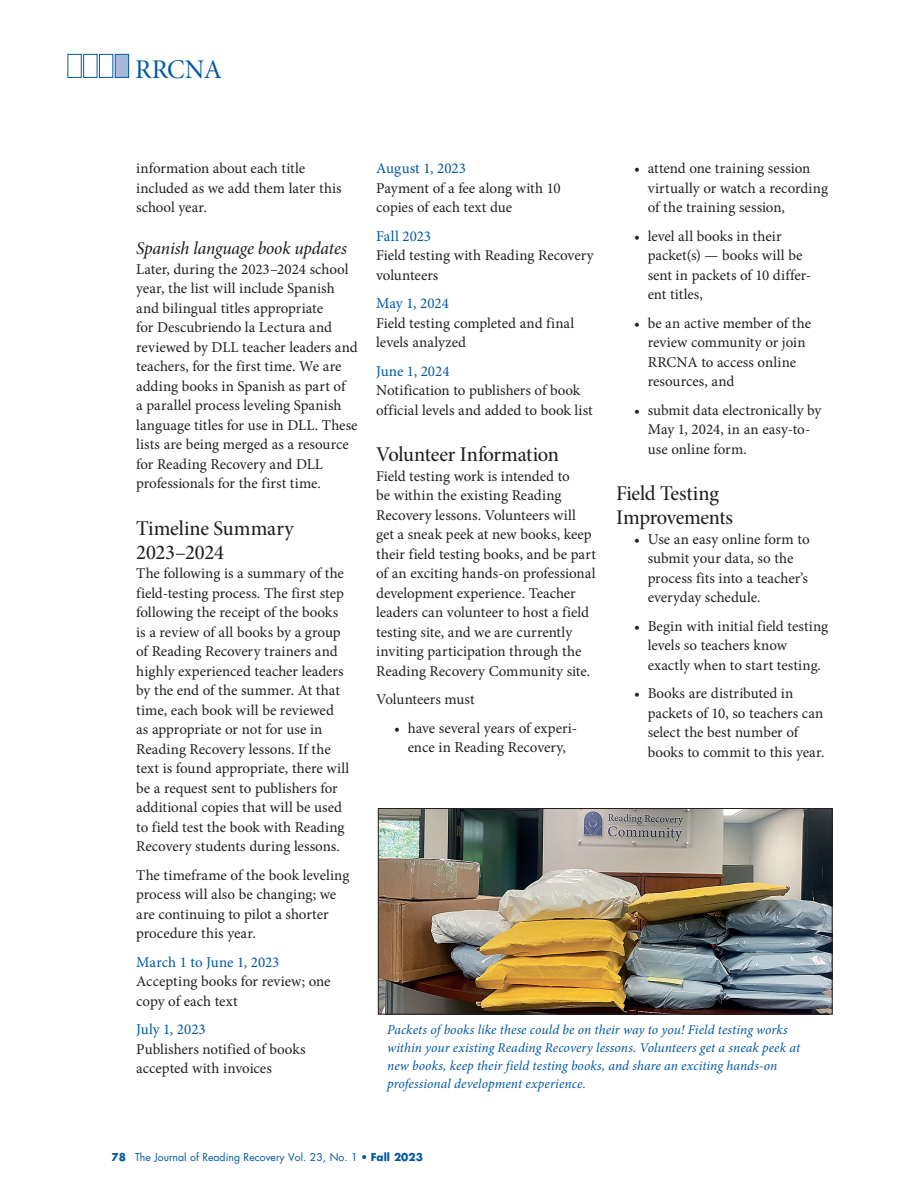
<style>
.page{position:relative;width:918px;height:1188px;background:#fff}
.page>*{position:absolute;margin:0;border:0;box-sizing:border-box;transform-origin:0 0}
.t1{font:27px "Minion Pro Subh";letter-spacing:-.015em;color:#0158a1}
.Subhead{font:21px/24px "Minion Pro Medium Subh";letter-spacing:-.015em;color:#231f20}
.Sub-Subhead{font:18px "Minion Pro Medium It Subh";letter-spacing:-.01em;color:#231f20}
.Text{font:15px/19.5px "Minion Pro";color:#231f20}
.t2{font:italic 13.5px/18px "Minion Pro";letter-spacing:.005em;color:#0158a1}
.t3{font:10.5px "Futura Std";color:#0158a1}
.s1{color:#0158a1}
.s2{font-weight:700}
</style>
<div class="page">
<div style="left:68px;top:54px;width:14px;height:24px;background:#fff;border:1px solid #0158a1"></div>
<div style="left:83px;top:54px;width:14px;height:24px;background:#fff;border:1px solid #0158a1"></div>
<div style="left:99px;top:54px;width:14px;height:24px;background:#fff;border:1px solid #0158a1"></div>
<div style="left:115px;top:54px;width:14px;height:24px;background:#aab9db;border:1px solid #0158a1"></div>
<img style="left:380px;top:810px;width:450px;height:202px">
<div style="left:378px;top:808px;width:454px;height:206px;border:1px solid #231f20"></div>
<h1 class="t1" style="left:135px;top:52px;width:88px">RRCNA</h1>
<p class="Text" style="left:136px;top:159px;width:207px">information about each title included as we add them later this school year.</p>
<p class="Sub-Subhead" style="left:136px;top:237px;width:212px">Spanish language book updates</p>
<p class="Text" style="left:136px;top:259px;width:223px">Later, during the 2023–2024 school year, the list will include Spanish and bilingual titles appropriate<br>for Descubriendo la Lectura and reviewed by DLL teacher leaders and teachers, for the first time. We are adding books in Spanish as part of<br>a parallel process leveling Spanish language titles for use in DLL. These lists are being merged as a resource for Reading Recovery and DLL professionals for the first time.</p>
<p class="Subhead" style="left:136px;top:516px;width:159px">Timeline Summary<br>2023–2024</p>
<p class="Text" style="left:136px;top:564px;width:215px">The following is a summary of the field-testing process. The first step following the receipt of the books is a review of all books by a group of Reading Recovery trainers and highly experienced teacher leaders by the end of the summer. At that time, each book will be reviewed as appropriate or not for use in Reading Recovery lessons. If the text is found appropriate, there will be a request sent to publishers for additional copies that will be used to field test the book with Reading Recovery students during lessons.</p>
<p class="Text" style="left:136px;top:865px;width:215px">The timeframe of the book leveling process will also be changing; we are continuing to pilot a shorter procedure this year.</p>
<p class="Text" style="left:136px;top:952px;width:196px"><span class="s1">March 1 to June 1, 2023<br></span>Accepting books for review; one copy of each text</p>
<p class="Text" style="left:136px;top:1020px;width:171px"><span class="s1">July 1, 2023<br></span>Publishers notified of books accepted with invoices</p>
<p class="Text" style="left:376px;top:159px;width:186px"><span class="s1">August 1, 2023<br></span>Payment of a fee along with 10 copies of each text due</p>
<p class="Text" style="left:376px;top:226px;width:219px"><span class="s1">Fall 2023<br></span>Field testing with Reading Recovery volunteers</p>
<p class="Text" style="left:376px;top:294px;width:200px"><span class="s1">May 1, 2024<br></span>Field testing completed and final levels analyzed</p>
<p class="Text" style="left:376px;top:361px;width:218px"><span class="s1">June 1, 2024<br></span>Notification to publishers of book official levels and added to book list</p>
<p class="Subhead" style="left:376px;top:443px;width:184px">Volunteer Information</p>
<p class="Text" style="left:376px;top:466px;width:221px">Field testing work is intended to<br>be within the existing Reading Recovery lessons. Volunteers will get a sneak peek at new books, keep their field testing books, and be part of an exciting hands-on professional development experience. Teacher leaders can volunteer to host a field testing site, and we are currently inviting participation through the Reading Recovery Community site.</p>
<p class="Text" style="left:376px;top:690px;width:100px">Volunteers must</p>
<p class="Text" style="left:394px;top:718px;width:184px;text-align:center">• have several years of experi&shy;ence in Reading Recovery,</p>
<p class="Text" style="left:648px;top:159px;width:182px;text-indent:-14px">• attend one training session virtually or watch a recording of the training session,</p>
<p class="Text" style="left:648px;top:226px;width:165px;text-indent:-14px">• level all books in their packet(s) — books will be sent in packets of 10 differ&shy;ent titles,</p>
<p class="Text" style="left:648px;top:313px;width:165px;text-indent:-14px">• be an active member of the review community or join<br>RRCNA to access online resources, and</p>
<p class="Text" style="left:648px;top:400px;width:175px;text-indent:-14px">• submit data electronically by<br>May 1, 2024, in an easy-to&shy;use online form.</p>
<p class="Subhead" style="left:616px;top:482px;width:118px">Field Testing<br>Improvements</p>
<p class="Text" style="left:648px;top:529px;width:163px;text-indent:-14px">• Use an easy online form to submit your data, so the process fits into a teacher’s everyday schedule.</p>
<p class="Text" style="left:648px;top:616px;width:182px;text-indent:-14px">• Begin with initial field testing levels so teachers know exactly when to start testing.</p>
<p class="Text" style="left:648px;top:684px;width:177px;text-indent:-14px">• Books are distributed in packets of 10, so teachers can select the best number of books to commit to this year.</p>
<p class="t2" style="left:387px;top:1020px;width:415px">Packets of books like these could be on their way to you! Field testing works within your existing Reading Recovery lessons. Volunteers get a sneak peek at new books, keep their field testing books, and share an exciting hands-on professional development experience.</p>
<p class="t3" style="left:112px;top:1150px;width:313px"><span class="s2">78</span> The Journal of Reading Recovery Vol. 23, No. 1 • <span class="s2">Fall 2023</span></p>
</div>
